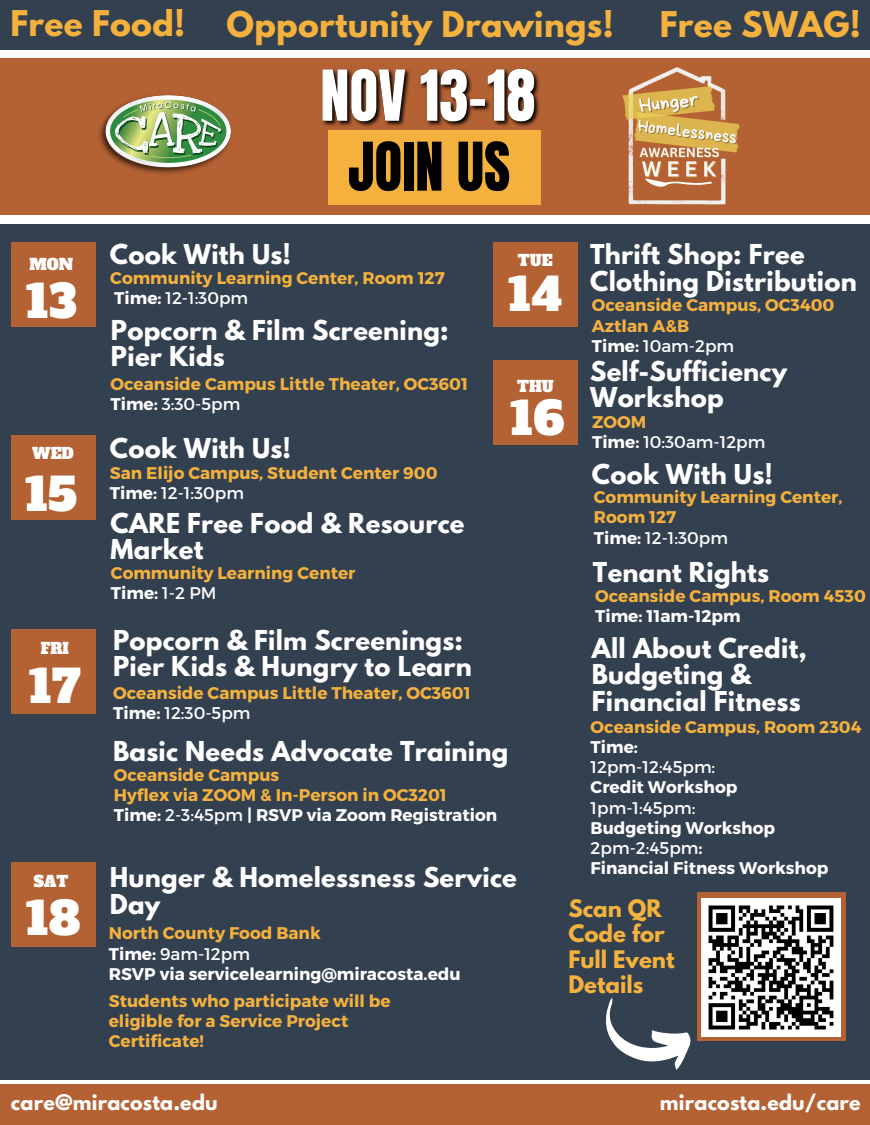
<style>
.page{position:relative;width:870px;height:1125px;background:#fff}
.page>*{position:absolute;margin:0;border:0;box-sizing:border-box;transform-origin:0 0}
.t1{font:57px "Anton";color:#000}
.t2{font:44.47px "Alfa Slab One";color:#fff}
.t3{font:700 31.42px "League Spartan";letter-spacing:.01em;color:#f4b13d}
.t4{font:700 24.3px/26.4px "League Spartan";letter-spacing:.01em;color:#fff}
.t5{font:700 21.38px/25.6px "League Spartan";color:#f4b13d}
.t6{font:700 19.05px "League Spartan";letter-spacing:.01em;color:#fff}
.t7{font:700 16.88px/20.2px "Montserrat";color:#f4b13d}
.t8{font:700 16.88px "Montserrat";color:#fff}
.t9{font:16.88px "Montserrat";color:#fff}
.t10{font:15.23px "Alfa Slab One";color:#fff}
.s1{font-weight:700}
.s2{font-weight:400}
</style>
<div class="page">
<div style="left:0;top:0;width:869px;height:1125px;background:#334050"></div>
<div style="left:0;top:51px;width:869px;height:173px;background:#fff"></div>
<div style="left:0;top:59px;width:869px;height:156px;background:#b46133"></div>
<img style="left:622px;top:67px;width:118px;height:138px">
<svg style="left:0;top:1080px;width:869px;height:5px;background:#f0dfd6"></svg>
<div style="left:0;top:1085px;width:869px;height:40px;background:#b46133"></div>
<img style="left:99px;top:95px;width:132px;height:79px">
<div style="left:11px;top:242px;width:84px;height:85px;background:#b46133"></div>
<div style="left:493px;top:242px;width:84px;height:85px;background:#b46133"></div>
<div style="left:11px;top:435px;width:84px;height:84px;background:#b46133"></div>
<div style="left:493px;top:360px;width:84px;height:85px;background:#b46133"></div>
<div style="left:11px;top:630px;width:84px;height:84px;background:#b46133"></div>
<div style="left:11px;top:862px;width:84px;height:84px;background:#b46133"></div>
<div style="left:697px;top:893px;width:148px;height:148px;background:#b46133"></div>
<svg style="left:592px;top:998px;width:109px;height:87px"></svg>
<img style="left:701px;top:898px;width:139px;height:139px">
<div style="left:328px;top:130px;width:213px;height:75px;background:#f4b13d"></div>
<img style="left:320px;top:58px;width:229px;height:69px">
<p class="t3" style="left:10px;top:7px;width:176px">Free Food!</p>
<p class="t3" style="left:226px;top:8px;width:388px">Opportunity Drawings!</p>
<p class="t1" style="left:348px;top:126px;width:164px">JOIN US</p>
<p class="t3" style="left:659px;top:8px;width:202px">Free SWAG!</p>
<p class="t10" style="left:29px;top:254px;width:45px">MON</p>
<p class="t2" style="left:26px;top:272px;width:52px">13</p>
<p class="t10" style="left:32px;top:443px;width:43px">WED</p>
<p class="t2" style="left:25px;top:465px;width:54px">15</p>
<p class="t10" style="left:41px;top:638px;width:30px">FRI</p>
<p class="t2" style="left:29px;top:657px;width:53px">17</p>
<p class="t10" style="left:34px;top:871px;width:36px">SAT</p>
<p class="t2" style="left:26px;top:889px;width:56px">18</p>
<p class="t4" style="left:110px;top:244px;width:183px">Cook With Us!</p>
<p class="t7" style="left:110px;top:267px;width:336px">Community Learning Center, Room 127</p>
<p class="t9" style="left:114px;top:287px;width:135px"><span class="s1">Time:</span> 12-1:30pm</p>
<p class="t4" style="left:111px;top:320px;width:339px">Popcorn &amp; Film Screening:</p>
<p class="t4" style="left:111px;top:347px;width:115px">Pier Kids</p>
<p class="t7" style="left:110px;top:373px;width:359px">Oceanside Campus Little Theater, OC3601</p>
<p class="t9" style="left:110px;top:393px;width:131px"><span class="s1">Time:</span> 3:30-5pm</p>
<p class="t4" style="left:110px;top:438px;width:183px">Cook With Us!</p>
<p class="t7" style="left:110px;top:462px;width:329px">San Elijo Campus, Student Center 900</p>
<p class="t9" style="left:110px;top:482px;width:136px"><span class="s1">Time:</span> 12-1:30pm</p>
<p class="t4" style="left:110px;top:513px;width:355px">CARE Free Food &amp; Resource<br>Market</p>
<p class="t7" style="left:111px;top:562px;width:246px">Community Learning Center</p>
<p class="t8" style="left:111px;top:582px;width:107px">Time: <span class="s2">1-2 PM</span></p>
<p class="t10" style="left:517px;top:250px;width:36px">TUE</p>
<p class="t2" style="left:508px;top:265px;width:56px">14</p>
<p class="t10" style="left:517px;top:376px;width:38px">THU</p>
<p class="t2" style="left:510px;top:389px;width:55px">16</p>
<p class="t4" style="left:590px;top:244px;width:268px">Thrift Shop: Free<br>Clothing Distribution</p>
<p class="t7" style="left:591px;top:294px;width:244px">Oceanside Campus, OC3400<br>Aztlan A&amp;B</p>
<p class="t9" style="left:591px;top:335px;width:144px"><span class="s1">Time:</span> 10am-2pm</p>
<p class="t4" style="left:590px;top:361px;width:198px">Self-Sufficiency<br>Workshop</p>
<p class="t7" style="left:591px;top:411px;width:56px">ZOOM</p>
<p class="t9" style="left:591px;top:431px;width:175px"><span class="s1">Time:</span> 10:30am-12pm</p>
<p class="t4" style="left:591px;top:464px;width:183px">Cook With Us!</p>
<p class="t7" style="left:593px;top:486px;width:250px">Community Learning Center,</p>
<p class="t7" style="left:593px;top:507px;width:84px">Room 127</p>
<p class="t9" style="left:593px;top:527px;width:136px"><span class="s1">Time:</span> 12-1:30pm</p>
<p class="t4" style="left:592px;top:562px;width:177px">Tenant Rights</p>
<p class="t7" style="left:594px;top:585px;width:272px">Oceanside Campus, Room 4530</p>
<p class="t8" style="left:594px;top:605px;width:147px">Time: 11am-12pm</p>
<p class="t4" style="left:113px;top:630px;width:351px">Popcorn &amp; Film Screenings:</p>
<p class="t4" style="left:113px;top:657px;width:360px">Pier Kids &amp; Hungry to Learn</p>
<p class="t7" style="left:113px;top:682px;width:359px">Oceanside Campus Little Theater, OC3601</p>
<p class="t9" style="left:113px;top:702px;width:139px"><span class="s1">Time:</span> 12:30-5pm</p>
<p class="t4" style="left:113px;top:741px;width:396px">Basic Needs Advocate Training</p>
<p class="t7" style="left:114px;top:764px;width:167px">Oceanside Campus</p>
<p class="t7" style="left:114px;top:784px;width:334px">Hyflex via ZOOM &amp; In-Person in OC3201</p>
<p class="t8" style="left:114px;top:804px;width:384px">Time: <span class="s2">2-3:45pm</span> | RSVP via Zoom Registration</p>
<p class="t4" style="left:110px;top:868px;width:408px">Hunger &amp; Homelessness Service<br>Day</p>
<p class="t7" style="left:109px;top:922px;width:213px">North County Food Bank</p>
<p class="t9" style="left:109px;top:943px;width:143px"><span class="s1">Time:</span> 9am-12pm</p>
<p class="t8" style="left:109px;top:963px;width:353px">RSVP via servicelearning@miracosta.edu</p>
<p class="t7" style="left:109px;top:990px;width:283px">Students who participate will be eligible for a Service Project<br>Certificate!</p>
<p class="t4" style="left:591px;top:638px;width:216px">All About Credit,<br>Budgeting &amp;</p>
<p class="t4" style="left:591px;top:691px;width:210px">Financial Fitness</p>
<p class="t7" style="left:590px;top:716px;width:272px">Oceanside Campus, Room 2304</p>
<p class="t8" style="left:590px;top:736px;width:49px">Time:</p>
<p class="t9" style="left:590px;top:756px;width:126px">12pm-12:45pm:</p>
<p class="t8" style="left:590px;top:776px;width:148px">Credit Workshop</p>
<p class="t9" style="left:590px;top:797px;width:106px">1pm-1:45pm:</p>
<p class="t8" style="left:590px;top:817px;width:186px">Budgeting Workshop</p>
<p class="t9" style="left:590px;top:837px;width:113px">2pm-2:45pm<span class="s1">:</span></p>
<p class="t8" style="left:590px;top:857px;width:239px">Financial Fitness Workshop</p>
<p class="t5" style="left:568px;top:898px;width:107px">Scan QR<br>Code for<br>Full Event<br>Details</p>
<p class="t6" style="left:11px;top:1093px;width:208px">care@miracosta.edu</p>
<p class="t6" style="left:659px;top:1093px;width:202px">miracosta.edu/care</p>
</div>
